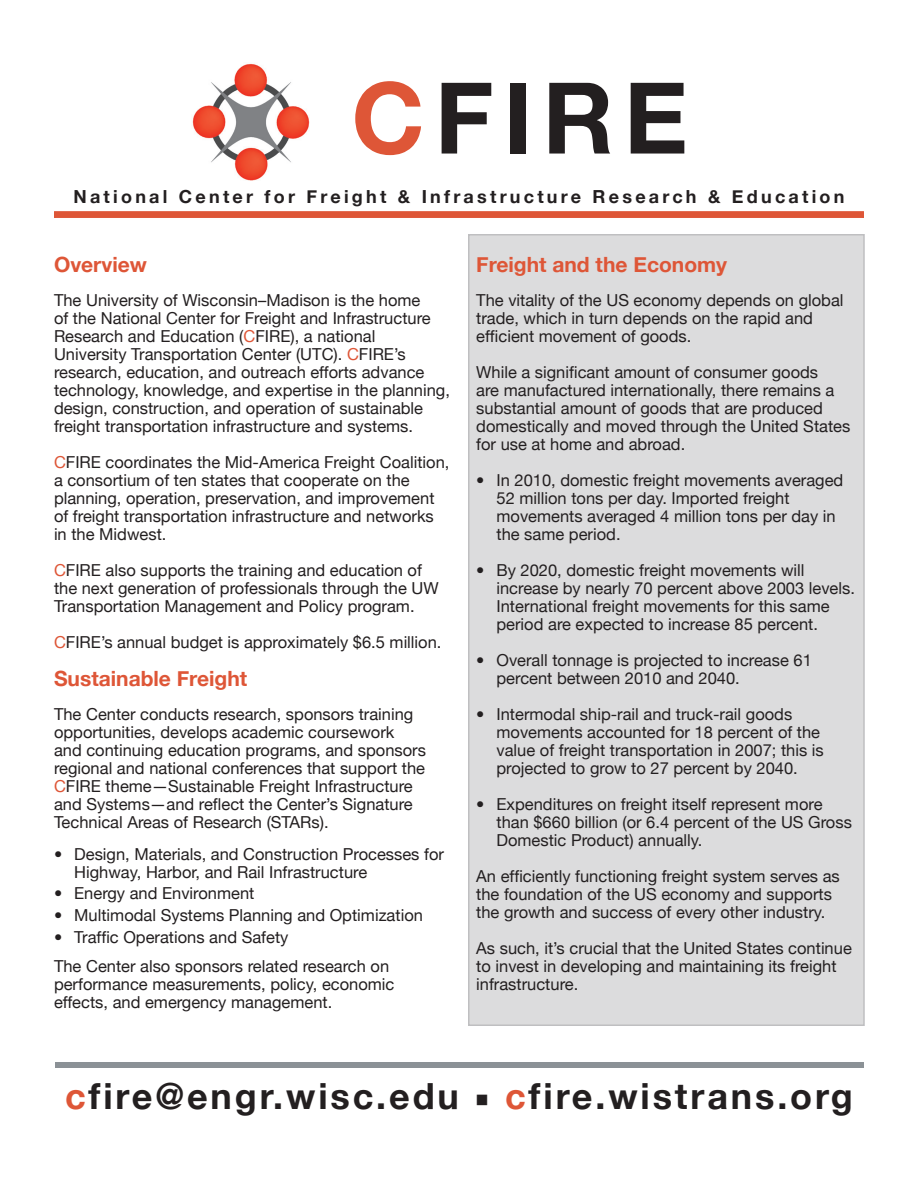
<style>
.page{position:relative;width:918px;height:1188px;background:#fff}
.page>*{position:absolute;margin:0;border:0;box-sizing:border-box;transform-origin:0 0}
.t1{font:700 99px "Helvetica Neue";letter-spacing:.1em;color:#231f20}
.t2{font:700 36px "Helvetica Neue";letter-spacing:.08em;color:#231f20}
.t3{font:700 21px "Helvetica Neue";color:#de5637}
.t4{font:700 18px "Helvetica Neue";letter-spacing:.18em;color:#231f20}
.t5{font:16.5px/18px "Helvetica Neue";color:#231f20}
.s1{color:#de5637}
.s2{font-family:"Minion Pro"}
</style>
<div class="page">
<div style="left:54px;top:211px;width:810px;height:7px;background:#de5637;border:1px solid #de5637"></div>
<img style="left:192px;top:63px;width:118px;height:117px">
<div style="left:55px;top:1062px;width:809px;height:6px;background:#8b9196"></div>
<div style="left:469px;top:235px;width:395px;height:790px;background:#dcdcdd"></div>
<div style="left:468px;top:234px;width:397px;height:792px;border:2px solid #bfbfc1"></div>
<h1 class="t1" style="left:352px;top:57px;width:338px"><span class="s1">C</span>FIRE</h1>
<p class="t4" style="left:73px;top:185px;width:773px">National Center for Freight &amp; Infrastructure Research &amp; Education</p>
<p class="t3" style="left:54px;top:251px;width:94px">Overview</p>
<p class="t5" style="left:54px;top:291px;width:397px">The University of Wisconsin–Madison is the home<br>of the National Center for Freight and Infrastructure Research and Education (<span class="s1">C</span>FIRE), a national University Transportation Center (UTC). <span class="s1">C</span>FIRE’s research, education, and outreach efforts advance technology, knowledge, and expertise in the planning, design, construction, and operation of sustainable freight transportation infrastructure and systems.</p>
<p class="t5" style="left:54px;top:453px;width:397px"><span class="s1">C</span>FIRE coordinates the Mid-America Freight Coalition, a consortium of ten states that cooperate on the planning, operation, preservation, and improvement of freight transportation infrastructure and networks in the Midwest.</p>
<p class="t5" style="left:54px;top:561px;width:386px"><span class="s1">C</span>FIRE also supports the training and education of the next generation of professionals through the UW<br>Transportation Management and Policy program.</p>
<p class="t5" style="left:54px;top:633px;width:389px"><span class="s1">C</span>FIRE’s annual budget is approximately $6.5 million.</p>
<p class="t3" style="left:54px;top:665px;width:195px">Sustainable Freight</p>
<p class="t5" style="left:54px;top:705px;width:373px">The Center conducts research, sponsors training opportunities, develops academic coursework and continuing education programs, and sponsors regional and national conferences that support the <span class="s1">C</span>FIRE theme—Sustainable Freight Infrastructure and Systems—and reflect the Center’s Signature Technical Areas of Research (STARs).</p>
<p class="t5" style="left:74px;top:844px;width:371px;text-indent:-20px">• Design, Materials, and Construction Processes for<br>Highway, Harbor, and Rail Infrastructure</p>
<p class="t5" style="left:54px;top:884px;width:202px">• Energy and Environment</p>
<p class="t5" style="left:54px;top:906px;width:370px">• Multimodal Systems Planning and Optimization</p>
<p class="t5" style="left:54px;top:922px;width:337px;line-height:29.2px">• Traffic Operations and Safety<br>The Center also sponsors related research on</p>
<p class="t5" style="left:54px;top:975px;width:342px">performance measurements, policy, economic effects, and emergency management.</p>
<p class="t3" style="left:476px;top:251px;width:252px">Freight and the Economy</p>
<p class="t5" style="left:476px;top:291px;width:369px">The vitality of the US economy depends on global trade, which in turn depends on the rapid and efficient movement of goods.</p>
<p class="t5" style="left:476px;top:363px;width:376px">While a significant amount of consumer goods<br>are manufactured internationally, there remains a substantial amount of goods that are produced domestically and moved through the United States for use at home and abroad.</p>
<p class="t5" style="left:496px;top:471px;width:348px;text-indent:-20px">• In 2010, domestic freight movements averaged 52 million tons per day. Imported freight movements averaged 4 million tons per day in the same period.</p>
<p class="t5" style="left:496px;top:561px;width:360px;text-indent:-20px">• By 2020, domestic freight movements will increase by nearly 70 percent above 2003 levels.<br>International freight movements for this same period are expected to increase 85 percent.</p>
<p class="t5" style="left:496px;top:651px;width:317px;text-indent:-20px">• Overall tonnage is projected to increase 61 percent between 2010 and 2040.</p>
<p class="t5" style="left:496px;top:705px;width:329px;text-indent:-20px">• Intermodal ship-rail and truck-rail goods movements accounted for 18 percent of the value of freight transportation in 2007; this is projected to grow to 27 percent by 2040.</p>
<p class="t5" style="left:496px;top:795px;width:357px;text-indent:-20px">• Expenditures on freight itself represent more than $660 billion (or 6.4 percent of the US Gross<br>Domestic Product) annually.</p>
<p class="t5" style="left:476px;top:867px;width:365px">An efficiently functioning freight system serves as the foundation of the US economy and supports the growth and success of every other industry.</p>
<p class="t5" style="left:476px;top:939px;width:377px">As such, it’s crucial that the United States continue to invest in developing and maintaining its freight infrastructure.</p>
<h2 class="t2" style="left:65px;top:1073px;width:789px"><span class="s1">c</span>fire@engr.wisc.edu <span class="s2">■</span> <span class="s1">c</span>fire.wistrans.org</h2>
</div>
